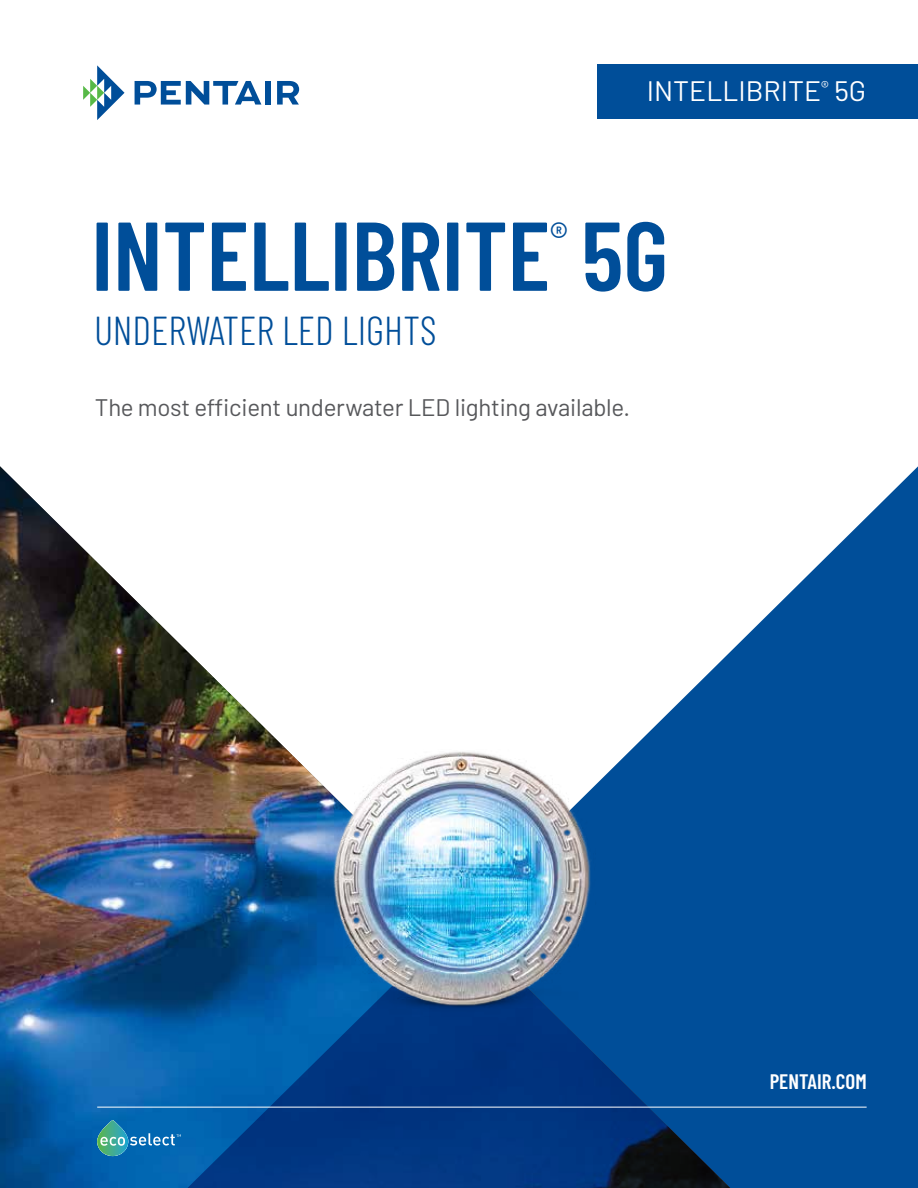
<style>
.page{position:relative;width:918px;height:1188px;background:#fff}
.page>*{position:absolute;margin:0;border:0;box-sizing:border-box;transform-origin:0 0}
.t1{font:600 97.5px "Barlow Condensed";color:#004e99}
.t2{font:300 40.5px "Barlow Condensed";color:#004e99}
.t3{font:40.2px "Barlow Condensed";color:#004e99}
.t4{font:28.2px "Barlow";color:#fff}
.t5{font:24px "Barlow";letter-spacing:-.01em;color:#57585b}
.t6{font:600 21px "Barlow Condensed";color:#fff}
</style>
<div class="page">
<svg style="left:730px;top:466px;width:188px;height:722px;background:#2265a6"></svg>
<img style="left:0;top:466px;width:730px;height:722px">
<svg style="left:174px;top:920px;width:570px;height:268px;background:#014289"></svg>
<hr style="left:97px;top:1107px;width:770px;height:1px;background:#fff">
<svg style="left:97px;top:1120px;width:31px;height:36px"></svg>
<svg style="left:100px;top:1133px;width:81px;height:13px"></svg>
<svg style="left:83px;top:65px;width:42px;height:55px"></svg>
<svg style="left:135px;top:81px;width:126px;height:24px"></svg>
<div style="left:265px;top:81px;width:6px;height:24px;background:#004e99"></div>
<svg style="left:277px;top:81px;width:22px;height:24px"></svg>
<div style="left:598px;top:64px;width:320px;height:54px;background:#004e99"></div>
<img style="left:305px;top:734px;width:326px;height:329px">
<p class="t4" style="left:647px;top:70px;width:221px">INTELLIBRITE<sup>®</sup> 5G</p>
<h1 class="t1" style="left:91px;top:186px;width:579px">INTELLIBRITE 5G</h1>
<h3 class="t3" style="left:550px;top:208px;width:19px">®</h3>
<h2 class="t2" style="left:94px;top:301px;width:344px">UNDERWATER LED LIGHTS</h2>
<p class="t5" style="left:95px;top:390px;width:537px">The most efficient underwater LED lighting available.</p>
<p class="t6" style="left:770px;top:1067px;width:98px">PENTAIR.COM</p>
</div>
